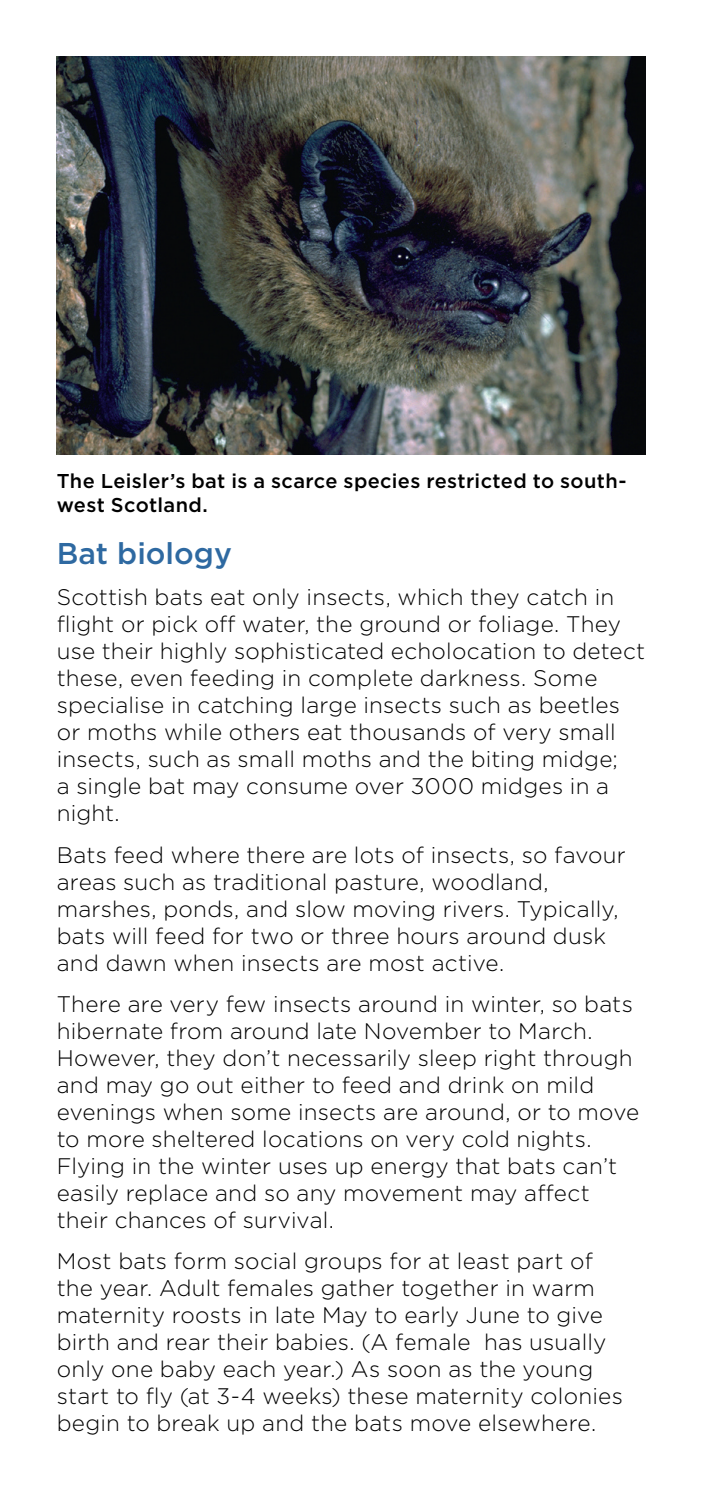
<style>
.page{position:relative;width:702px;height:1489px;background:#fff}
.page>*{position:absolute;margin:0;border:0;box-sizing:border-box;transform-origin:0 0}
.Heading{font:500 30px "Gotham";color:#2e69a1}
.Body_text{font:300 22.5px/27px "Gotham";letter-spacing:.01em;color:#000}
.t1{font:500 20px/24px "Gotham";letter-spacing:.015em;color:#000}
</style>
<div class="page">
<img style="left:57px;top:57px;width:588px;height:398px">
<p class="t1" style="left:57px;top:469px;width:571px">The Leisler’s bat is a scarce species restricted to south&shy;west Scotland.</p>
<h2 class="Heading" style="left:57px;top:534px;width:177px">Bat biology</h2>
<p class="Body_text" style="left:57px;top:583px;width:590px">Scottish bats eat only insects, which they catch in flight or pick off water, the ground or foliage. They use their highly sophisticated echolocation to detect these, even feeding in complete darkness. Some specialise in catching large insects such as beetles or moths while others eat thousands of very small insects, such as small moths and the biting midge;<br>a single bat may consume over 3000 midges in a night.</p>
<p class="Body_text" style="left:57px;top:840px;width:570px">Bats feed where there are lots of insects, so favour areas such as traditional pasture, woodland, marshes, ponds, and slow moving rivers. Typically, bats will feed for two or three hours around dusk and dawn when insects are most active.</p>
<p class="Body_text" style="left:57px;top:989px;width:584px">There are very few insects around in winter, so bats hibernate from around late November to March.<br>However, they don’t necessarily sleep right through and may go out either to feed and drink on mild evenings when some insects are around, or to move to more sheltered locations on very cold nights.<br>Flying in the winter uses up energy that bats can’t easily replace and so any movement may affect their chances of survival.</p>
<p class="Body_text" style="left:57px;top:1247px;width:567px">Most bats form social groups for at least part of the year. Adult females gather together in warm maternity roosts in late May to early June to give birth and rear their babies. (A female has usually only one baby each year.) As soon as the young start to fly (at 3-4 weeks) these maternity colonies begin to break up and the bats move elsewhere.</p>
</div>
